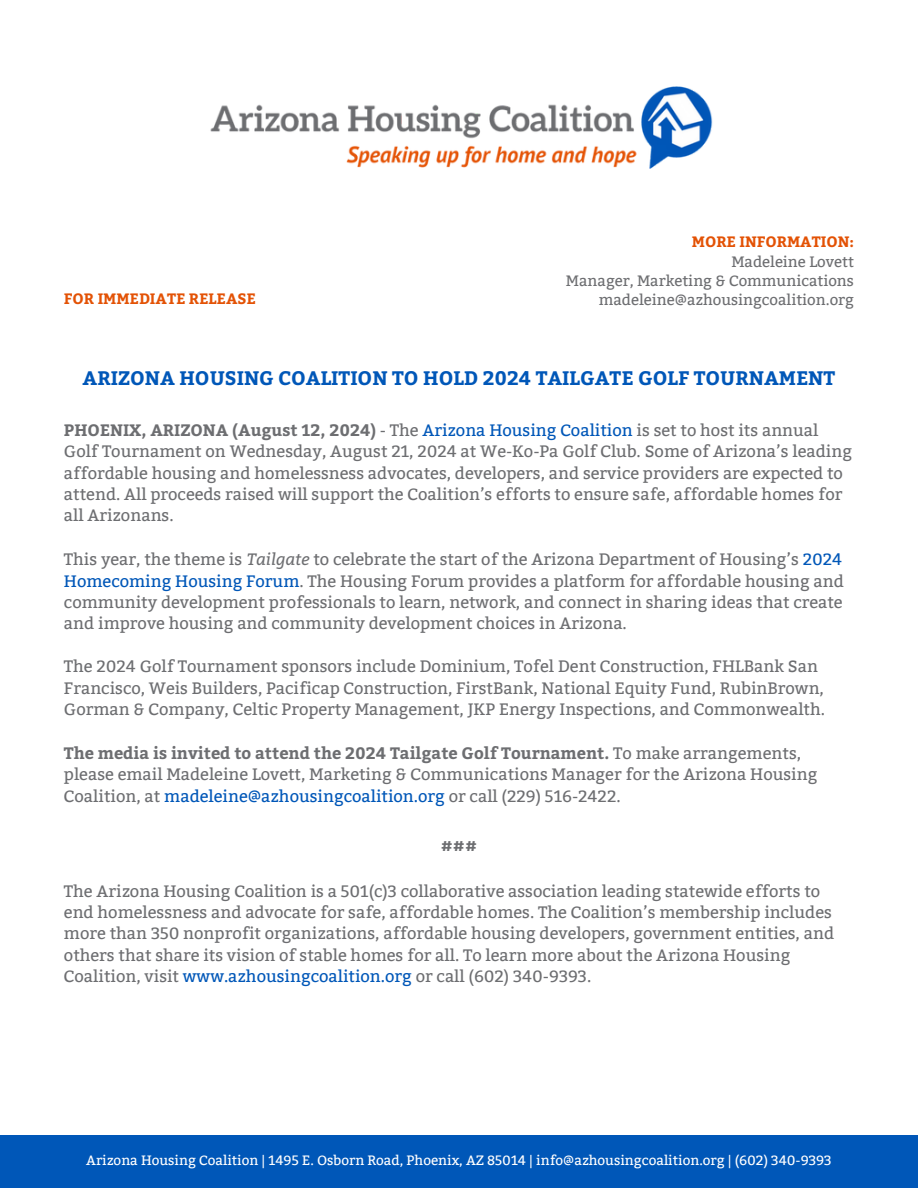
<style>
.page{position:relative;width:918px;height:1188px;background:#fff}
.page>*{position:absolute;margin:0;border:0;box-sizing:border-box;transform-origin:0 0}
.t1{font:700 19.5px "Bitter";color:#0057b8}
.t2{font:16.5px/21.3px "Bitter";color:#6d6e71}
.t3{font:700 16.5px "Bitter";color:#6d6e71}
.t4{font:15px/19.2px "Bitter";color:#6d6e71;text-align:right}
.t5{font:700 15px "Bitter";color:#e35205}
.t6{font:13.5px "Bitter";color:#fff}
.s1{font-weight:700;color:#e35205}
.s2{font-weight:700}
.s3{color:#0057b8}
.s4{font-style:italic}
</style>
<div class="page">
<img style="left:210px;top:86px;width:503px;height:83px">
<div style="left:0;top:1136px;width:918px;height:52px;background:#0057b8"></div>
<p class="t5" style="left:64px;top:288px;width:193px">FOR IMMEDIATE RELEASE</p>
<h3 class="t4" style="left:566px;top:233px;width:290px"><span class="s1">MORE INFORMATION:<br></span>Madeleine Lovett<br>Manager, Marketing &amp; Communications madeleine@azhousingcoalition.org</h3>
<h3 class="t1" style="left:83px;top:364px;width:754px">ARIZONA HOUSING COALITION TO HOLD 2024 TAILGATE GOLF TOURNAMENT</h3>
<p class="t2" style="left:64px;top:420px;width:790px"><span class="s2">PHOENIX, ARIZONA (August 12, 2024)</span> - The <span class="s3">Arizona Housing Coalition</span> is set to host its annual Golf Tournament on Wednesday, August 21, 2024 at We-Ko-Pa Golf Club. Some of Arizona’s leading affordable housing and homelessness advocates, developers, and service providers are expected to attend. All proceeds raised will support the Coalition’s efforts to ensure safe, affordable homes for all Arizonans.</p>
<h3 class="t2" style="left:64px;top:549px;width:782px;text-align:justify">This year, the theme is <span class="s4">Tailgate</span> to celebrate the start of the Arizona Department of Housing’s <span class="s3">2024<br>Homecoming Housing Forum</span>. The Housing Forum provides a platform for affordable housing and community development professionals to learn, network, and connect in sharing ideas that create and improve housing and community development choices in Arizona.</h3>
<h1 class="t2" style="left:64px;top:656px;width:763px">The 2024 Golf Tournament sponsors include Dominium, Tofel Dent Construction, FHLBank San<br>Francisco, Weis Builders, Pacificap Construction, FirstBank, National Equity Fund, RubinBrown,<br>Gorman &amp; Company, Celtic Property Management, JKP Energy Inspections, and Commonwealth.</h1>
<h3 class="t2" style="left:64px;top:743px;width:755px"><span class="s2">The media is invited to attend the 2024 Tailgate Golf Tournament.</span> To make arrangements, please email Madeleine Lovett, Marketing &amp; Communications Manager for the Arizona Housing<br>Coalition, at <span class="s3">madeleine@azhousingcoalition.org</span> or call (229) 516-2422.</h3>
<h3 class="t3" style="left:441px;top:833px;width:38px">###</h3>
<p class="t2" style="left:64px;top:880px;width:772px">The Arizona Housing Coalition is a 501(c)3 collaborative association leading statewide efforts to end homelessness and advocate for safe, affordable homes. The Coalition’s membership includes more than 350 nonprofit organizations, affordable housing developers, government entities, and others that share its vision of stable homes for all. To learn more about the Arizona Housing Coalition, visit <span class="s3">www.azhousingcoalition.org</span> or call (602) 340-9393.</p>
<h3 class="t6" style="left:86px;top:1152px;width:747px">Arizona Housing Coalition | 1495 E. Osborn Road, Phoenix, AZ 85014 | info@azhousingcoalition.org | (602) 340-9393</h3>
</div>
